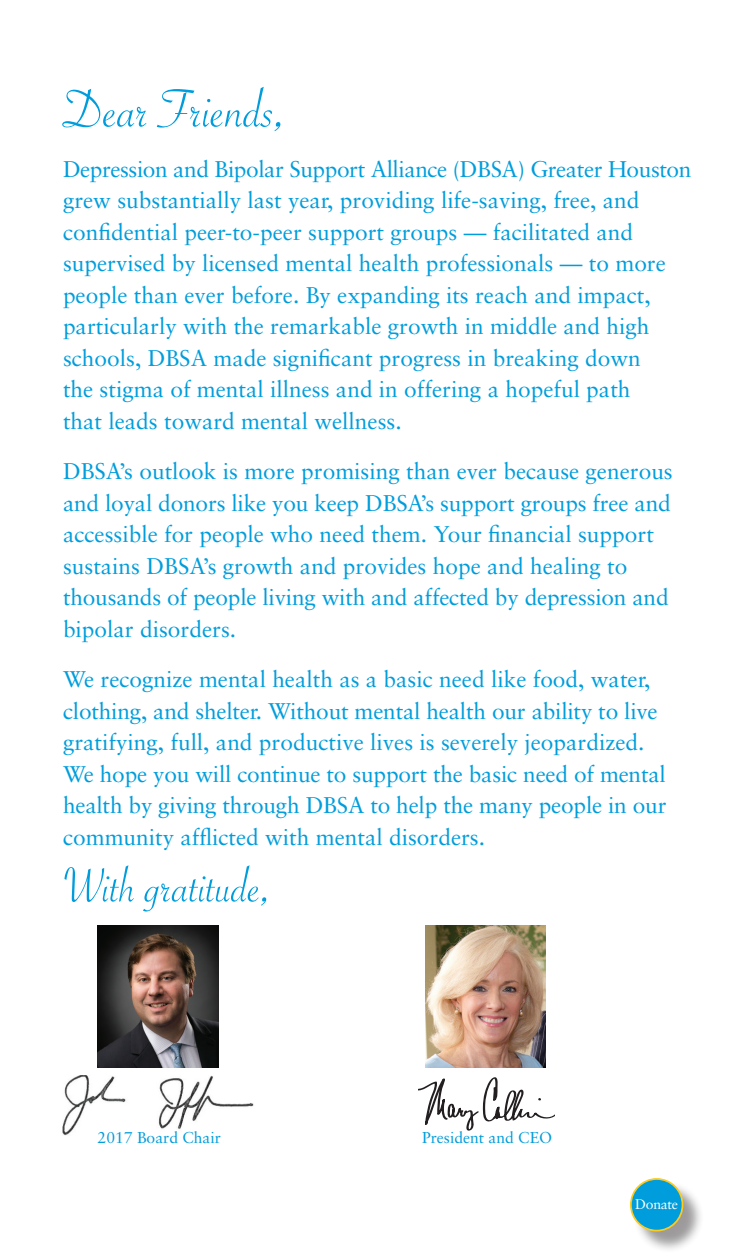
<style>
.page{position:relative;width:756px;height:1260px;background:#fff}
.page>*{position:absolute;margin:0;border:0;box-sizing:border-box;transform-origin:0 0}
.t1{font:57.75px "Savoye Let Plain";color:#009ddc}
.t2{font:52.5px "Savoye Let Plain";color:#009ddc}
.t3{font:22.75px/31.5px "Sabon";color:#009ddc}
.t4{font:15.75px "Sabon";color:#009ddc}
.t5{font:14px "Sabon";letter-spacing:-.02em;color:#fff}
</style>
<div class="page">
<img style="left:62px;top:1075px;width:192px;height:61px">
<svg style="left:419px;top:1077px;width:136px;height:54px"></svg>
<img style="left:98px;top:925px;width:121px;height:143px">
<img style="left:425px;top:925px;width:121px;height:143px">
<div style="left:633px;top:1181px;width:72px;height:72px;background:#231f20;opacity:.45"></div>
<div style="left:631px;top:1179px;width:52px;height:52px;background:#009ddc;border-radius:50%"></div>
<div style="left:630px;top:1178px;width:53px;height:54px;border:2px solid #fecb1b;border-radius:50%"></div>
<p class="t1" style="left:63px;top:71px;width:227px">Dear Friends,</p>
<p class="t3" style="left:63px;top:153px;width:630px">Depression and Bipolar Support Alliance (DBSA) Greater Houston grew substantially last year, providing life-saving, free, and confidential peer-to-peer support groups — facilitated and supervised by licensed mental health professionals — to more people than ever before. By expanding its reach and impact, particularly with the remarkable growth in middle and high schools, DBSA made significant progress in breaking down<br>the stigma of mental illness and in offering a hopeful path<br>that leads toward mental wellness.</p>
<p class="t3" style="left:63px;top:455px;width:611px">DBSA’s outlook is more promising than ever because generous and loyal donors like you keep DBSA’s support groups free and accessible for people who need them. Your financial support sustains DBSA’s growth and provides hope and healing to thousands of people living with and affected by depression and bipolar disorders.</p>
<p class="t3" style="left:63px;top:663px;width:605px">We recognize mental health as a basic need like food, water, clothing, and shelter. Without mental health our ability to live gratifying, full, and productive lives is severely jeopardized.<br>We hope you will continue to support the basic need of mental health by giving through DBSA to help the many people in our community afflicted with mental disorders.</p>
<p class="t2" style="left:63px;top:851px;width:212px">With gratitude,</p>
<p class="t4" style="left:98px;top:1128px;width:125px">2017 Board Chair</p>
<p class="t4" style="left:422px;top:1128px;width:132px">President and CEO</p>
<p class="t5" style="left:635px;top:1196px;width:45px">Donate</p>
</div>
